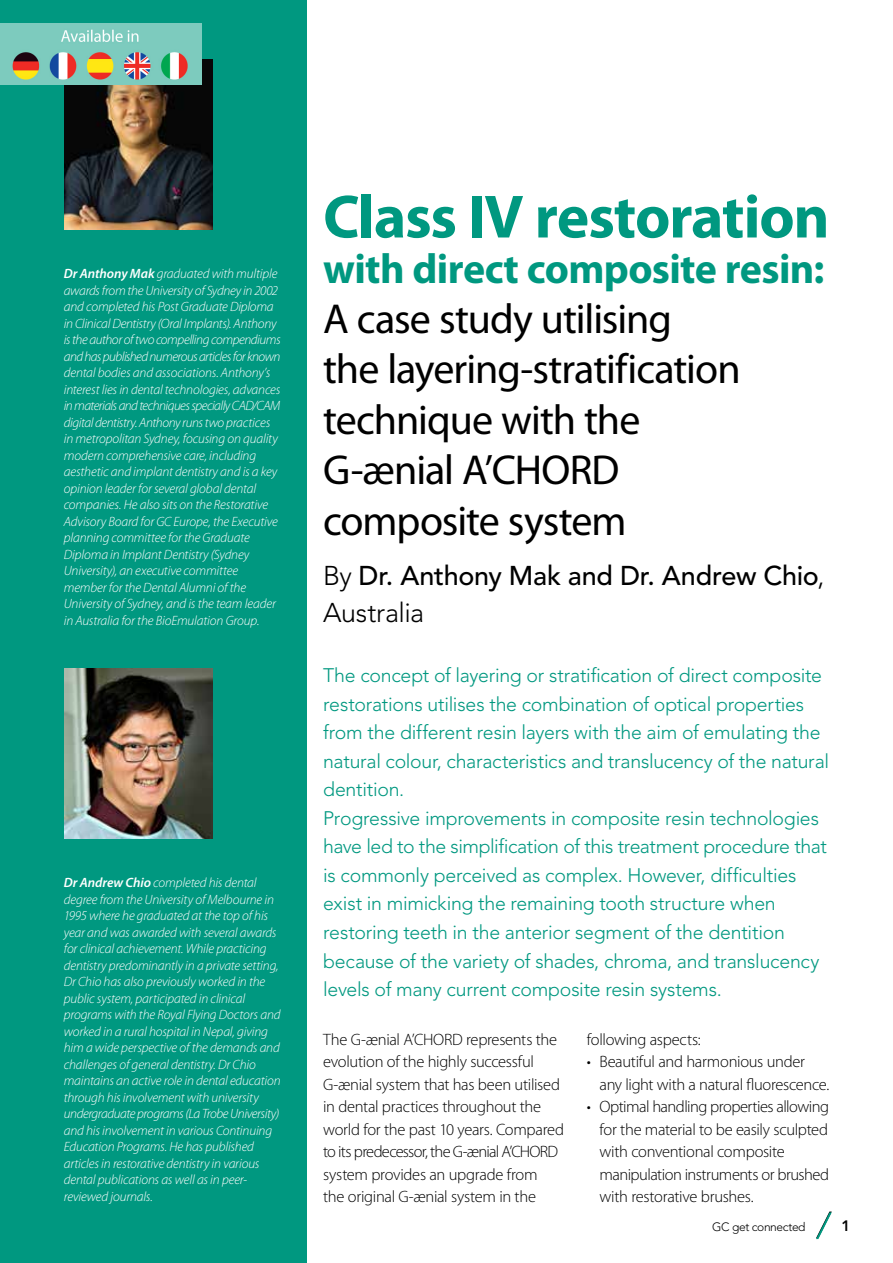
<style>
.page{position:relative;width:893px;height:1263px;background:#fff}
.page>*{position:absolute;margin:0;border:0;box-sizing:border-box;transform-origin:0 0}
.t1{font:700 61.5px "Myriad Pro";letter-spacing:-.02em;color:#009880}
.t2{font:42px/50.4px "Myriad Pro";letter-spacing:-.025em;color:#000}
.t3{font:700 42px "Myriad Pro";letter-spacing:-.015em;color:#009880}
.t4{font:500 27px/37.5px "Avenir LT Std";letter-spacing:-.01em;color:#000}
.t5{font:300 19.5px/28.5px "Avenir LT Std";letter-spacing:-.015em;color:#009880}
.t6{font:300 16.5px/22.5px "Myriad Pro";letter-spacing:-.02em;color:#000}
.t7{font:800 15px "Avenir LT Std";color:#000}
.t8{font:italic 300 13.5px/16.5px "Myriad Pro";letter-spacing:-.015em;color:#fff}
.t9{font:300 12px "Avenir LT Std";letter-spacing:-.03em;color:#000}
.s1{font-weight:600}
.s2{font-weight:300}
</style>
<div class="page">
<div style="left:0;top:0;width:306px;height:1263px;background:#009880"></div>
<svg style="left:816px;top:1211px;width:16px;height:28px"></svg>
<img style="left:64px;top:60px;width:149px;height:170px">
<img style="left:64px;top:669px;width:149px;height:170px">
<img style="left:0;top:24px;width:201px;height:60px">
<p class="t8" style="left:64px;top:266px;width:218px"><span class="s1">Dr Anthony Mak</span> graduated with multiple awards from the University of Sydney in 2002 and completed his Post Graduate Diploma in Clinical Dentistry (Oral Implants). Anthony is the author of two compelling compendiums and has published numerous articles for known dental bodies and associations. Anthony’s interest lies in dental technologies, advances in materials and techniques specially CAD/CAM digital dentistry. Anthony runs two practices in metropolitan Sydney, focusing on quality modern comprehensive care, including aesthetic and implant dentistry and is a key opinion leader for several global dental companies. He also sits on the Restorative Advisory Board for GC Europe, the Executive planning committee for the Graduate Diploma in Implant Dentistry (Sydney University), an executive committee member for the Dental Alumni of the University of Sydney, and is the team leader in Australia for the BioEmulation Group.</p>
<p class="t8" style="left:64px;top:875px;width:218px"><span class="s1">Dr Andrew Chio</span> completed his dental degree from the University of Melbourne in 1995 where he graduated at the top of his year and was awarded with several awards for clinical achievement. While practicing dentistry predominantly in a private setting, Dr Chio has also previously worked in the public system, participated in clinical programs with the Royal Flying Doctors and worked in a rural hospital in Nepal, giving him a wide perspective of the demands and challenges of general dentistry. Dr Chio maintains an active role in dental education through his involvement with university undergraduate programs (La Trobe University) and his involvement in various Continuing Education Programs. He has published articles in restorative dentistry in various dental publications as well as in peer&shy;reviewed journals.</p>
<h1 class="t1" style="left:323px;top:182px;width:508px">Class IV restoration</h1>
<h2 class="t3" style="left:323px;top:245px;width:503px">with direct composite resin:</h2>
<h2 class="t2" style="left:323px;top:294px;width:419px">A case study utilising<br>the layering-stratification technique with the<br>G-ænial A’CHORD composite system</h2>
<h3 class="t4" style="left:323px;top:557px;width:503px"><span class="s2">By</span> Dr. Anthony Mak and Dr. Andrew Chio<span class="s2">,<br>Australia</span></h3>
<p class="t5" style="left:323px;top:661px;width:507px">The concept of layering or stratification of direct composite restorations utilises the combination of optical properties from the different resin layers with the aim of emulating the natural colour, characteristics and translucency of the natural dentition.<br>Progressive improvements in composite resin technologies have led to the simplification of this treatment procedure that is commonly perceived as complex. However, difficulties exist in mimicking the remaining tooth structure when restoring teeth in the anterior segment of the dentition because of the variety of shades, chroma, and translucency levels of many current composite resin systems.</p>
<p class="t6" style="left:323px;top:1028px;width:242px">The G-ænial A’CHORD represents the evolution of the highly successful G-ænial system that has been utilised in dental practices throughout the world for the past 10 years. Compared to its predecessor, the G-ænial A’CHORD system provides an upgrade from<br>the original G-ænial system in the</p>
<p class="t6" style="left:587px;top:1028px;width:115px">following aspects:</p>
<p class="t6" style="left:600px;top:1051px;width:231px;text-indent:-13px">• Beautiful and harmonious under any light with a natural fluorescence.</p>
<p class="t6" style="left:600px;top:1096px;width:231px;text-indent:-13px">• Optimal handling properties allowing for the material to be easily sculpted with conventional composite manipulation instruments or brushed with restorative brushes.</p>
<p class="t9" style="left:712px;top:1219px;width:95px">GC get connected</p>
<p class="t7" style="left:842px;top:1216px;width:10px">1</p>
</div>
